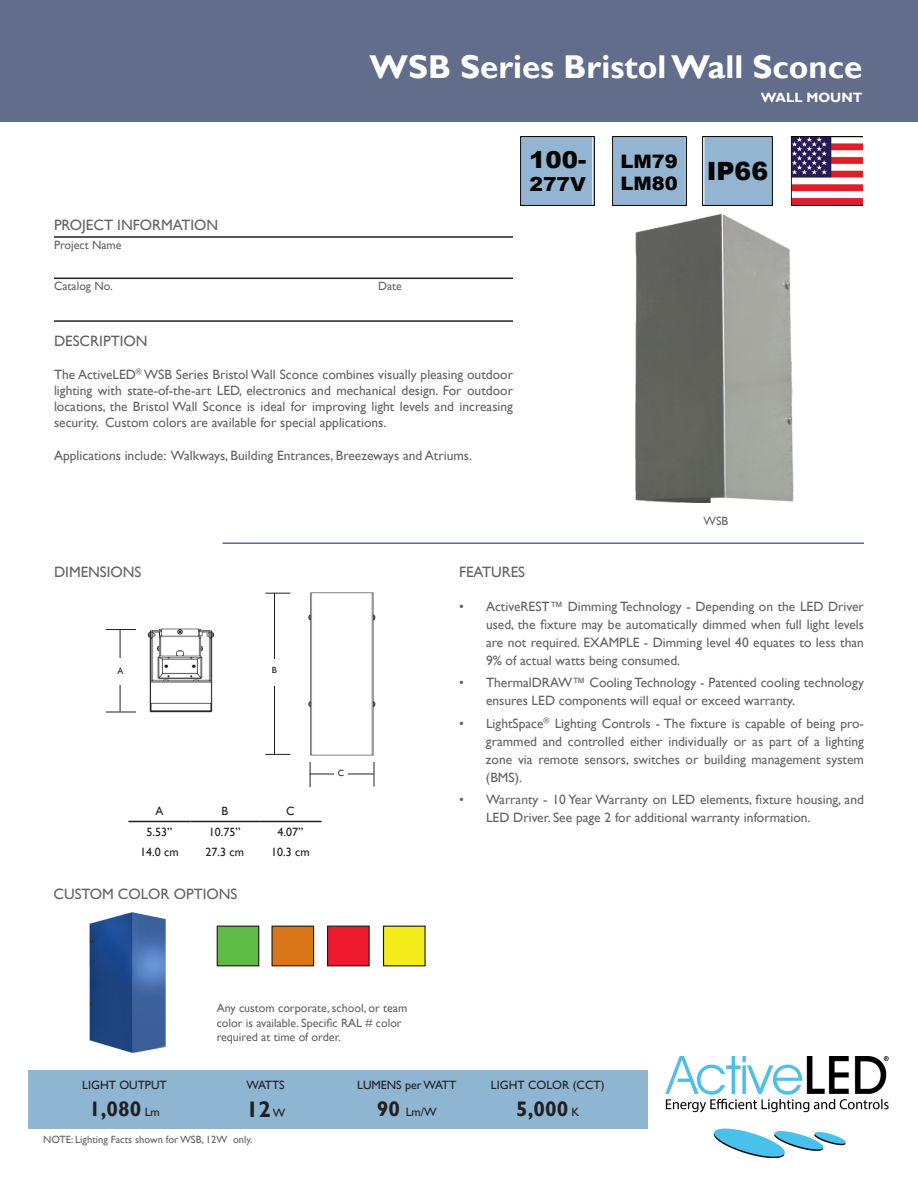
<style>
.page{position:relative;width:918px;height:1188px;background:#fff}
.page>*{position:absolute;margin:0;border:0;box-sizing:border-box;transform-origin:0 0}
.t1{font:700 33px "Gill Sans";color:#fff}
.t2{font:900 25.2px "Arial";color:#040503;scale:1.05 1}
.t3{font:900 25.2px "Arial";color:#040503}
.t4{font:900 23.25px "Arial";color:#040503;scale:1.05 1}
.t5{font:900 23.25px "Arial";color:#040503}
.t6{font:700 22.5px "Gill Sans";color:#231f20}
.t7{font:700 21px "Gill Sans";color:#231f20}
.t8{font:900 19.35px "Arial";color:#040503;scale:1.05 1}
.t9{font:900 19.35px "Arial";color:#040503}
.t10{font:900 18.6px/22.2px "Arial";color:#040503}
.t11{font:900 18.6px/22.4px "Arial";color:#040503;scale:1.05 1}
.t12{font:15px "Gill Sans";color:#636366}
.t13{font:13.5px/18px "Gill Sans";color:#636366;text-align:justify}
.t14{font:700 13.5px "Gill Sans";color:#fff}
.t15{font:12px/14.4px "Gill Sans";color:#636366}
.Table_content{font:12px "Gill Sans";color:#231f20}
.content{font:12px "Gill Sans";color:#231f20}
.t16{font:10.5px "Gill Sans";color:#636366}
.Table_content-2{font:9px "Gill Sans";color:#231f20}
.s1{font-weight:400;font-size:12px}
.s2{font-weight:700;font-size:21px}
</style>
<div class="page">
<div style="left:0;top:0;width:918px;height:122px;background:#616d8a"></div>
<img style="left:703px;top:136px;width:159px;height:70px">
<hr style="left:222px;top:542px;width:642px;height:2px;background:#626c89">
<div style="left:28px;top:1070px;width:620px;height:58px;background:#8eb5d2"></div>
<hr style="left:54px;top:236px;width:459px;height:2px;background:#231f20">
<hr style="left:54px;top:278px;width:459px;height:1px;background:#231f20">
<hr style="left:54px;top:320px;width:459px;height:2px;background:#231f20">
<hr style="left:128px;top:821px;width:62px;height:1px;background:#231f20">
<hr style="left:190px;top:821px;width:69px;height:1px;background:#231f20">
<hr style="left:259px;top:821px;width:63px;height:1px;background:#231f20">
<img style="left:665px;top:1056px;width:224px;height:102px">
<svg style="left:265px;top:593px;width:25px;height:1px"></svg>
<hr style="left:274px;top:593px;width:1px;height:162px;background:#231f20">
<svg style="left:265px;top:754px;width:25px;height:1px"></svg>
<div style="left:269px;top:659px;width:13px;height:26px;background:#fff"></div>
<img style="left:594px;top:137px;width:93px;height:68px">
<img style="left:612px;top:136px;width:74px;height:70px">
<img style="left:521px;top:136px;width:73px;height:70px">
<hr style="left:120px;top:630px;width:1px;height:82px;background:#231f20">
<hr style="left:106px;top:629px;width:31px;height:1px;background:#231f20">
<hr style="left:106px;top:712px;width:31px;height:1px;background:#231f20">
<svg style="left:310px;top:762px;width:1px;height:25px"></svg>
<hr style="left:310px;top:774px;width:64px;height:1px;background:#231f20">
<svg style="left:374px;top:762px;width:1px;height:24px"></svg>
<div style="left:334px;top:764px;width:14px;height:26px;background:#fff"></div>
<img style="left:702px;top:137px;width:87px;height:68px">
<div style="left:383px;top:926px;width:43px;height:40px;background:#f4ec1a;border:1px solid #1b1513"></div>
<div style="left:327px;top:926px;width:43px;height:40px;background:#ee1a2e;border:1px solid #1b1513"></div>
<div style="left:272px;top:926px;width:42px;height:40px;background:#d87619;border:1px solid #1b1513"></div>
<div style="left:217px;top:926px;width:42px;height:40px;background:#5dbb46;border:1px solid #1b1513"></div>
<img style="left:308px;top:592px;width:68px;height:164px">
<img style="left:136px;top:628px;width:78px;height:85px">
<div style="left:113px;top:659px;width:14px;height:26px;background:#fff"></div>
<img style="left:89px;top:912px;width:77px;height:141px">
<img style="left:635px;top:214px;width:158px;height:289px">
<p class="t1" style="left:370px;top:47px;width:494px">WSB Series Bristol Wall Sconce</p>
<p class="t14" style="left:761px;top:90px;width:103px">WALL MOUNT</p>
<p class="t12" style="left:54px;top:216px;width:166px">PROJECT INFORMATION</p>
<p class="t15" style="left:54px;top:238px;width:69px">Project Name</p>
<p class="t15" style="left:54px;top:279px;width:60px">Catalog No.</p>
<p class="t15" style="left:378px;top:279px;width:25px">Date</p>
<p class="t5" style="left:537px;top:142px;width:56px">100-</p>
<p class="t9" style="left:537px;top:170px;width:55px">277V</p>
<p class="t4" style="left:529px;top:142px;width:56px">100-</p>
<p class="t8" style="left:530px;top:170px;width:55px">277V</p>
<p class="t2" style="left:519px;top:153px;width:63px">IP66</p>
<p class="t12" style="left:54px;top:332px;width:95px">DESCRIPTION</p>
<p class="t13" style="left:54px;top:366px;width:461px;line-height:16.2px">The ActiveLED<sup>®</sup> WSB Series Bristol Wall Sconce combines visually pleasing outdoor lighting with state-of-the-art LED, electronics and mechanical design. For outdoor locations, the Bristol Wall Sconce is ideal for improving light levels and increasing security. Custom colors are available for special applications.</p>
<p class="t13" style="left:54px;top:446px;width:419px">Applications include: Walkways, Building Entrances, Breezeways and Atriums.</p>
<p class="t10" style="left:623px;top:149px;width:56px">LM79<br>LM80</p>
<p class="t11" style="left:621px;top:149px;width:14px">L<br>L</p>
<p class="t3" style="left:707px;top:153px;width:63px">IP66</p>
<p class="t2" style="left:738px;top:153px;width:35px">66</p>
<p class="t15" style="left:704px;top:514px;width:26px">WSB</p>
<p class="t12" style="left:54px;top:563px;width:89px">DIMENSIONS</p>
<p class="t12" style="left:459px;top:563px;width:68px">FEATURES</p>
<p class="t13" style="left:486px;top:597px;width:380px;text-indent:-27px">• ActiveREST™ Dimming Technology - Depending on the LED Driver used, the fixture may be automatically dimmed when full light levels are not required. EXAMPLE - Dimming level 40 equates to less than 9% of actual watts being consumed.</p>
<p class="t13" style="left:486px;top:674px;width:380px;text-indent:-27px">• ThermalDRAW™ Cooling Technology - Patented cooling technology ensures LED components will equal or exceed warranty.</p>
<p class="t13" style="left:486px;top:714px;width:380px;text-indent:-27px">• LightSpace<sup>®</sup> Lighting Controls - The fixture is capable of being pro&shy;grammed and controlled either individually or as part of a lighting zone via remote sensors, switches or building management system (BMS).</p>
<p class="t13" style="left:486px;top:791px;width:380px;text-indent:-27px">• Warranty - 10 Year Warranty on LED elements, fixture housing, and<br>LED Driver. See page 2 for additional warranty information.</p>
<p class="Table_content-2" style="left:272px;top:665px;width:7px">B</p>
<p class="Table_content-2" style="left:118px;top:666px;width:8px">A</p>
<p class="Table_content-2" style="left:338px;top:768px;width:8px">C</p>
<p class="Table_content" style="left:155px;top:804px;width:10px">A</p>
<p class="content" style="left:221px;top:804px;width:8px">B</p>
<p class="content" style="left:286px;top:804px;width:10px">C</p>
<p class="Table_content" style="left:147px;top:825px;width:27px">5.53”</p>
<p class="Table_content" style="left:209px;top:825px;width:33px">10.75”</p>
<p class="Table_content" style="left:277px;top:825px;width:27px">4.07”</p>
<p class="Table_content" style="left:140px;top:845px;width:40px">14.0 cm</p>
<p class="Table_content" style="left:206px;top:845px;width:40px">27.3 cm</p>
<p class="Table_content" style="left:271px;top:845px;width:40px">10.3 cm</p>
<p class="t12" style="left:53px;top:886px;width:186px">CUSTOM COLOR OPTIONS</p>
<p class="t15" style="left:217px;top:1001px;width:192px">Any custom corporate, school, or team color is available. Specific RAL # color required at time of order.</p>
<p class="Table_content" style="left:82px;top:1078px;width:86px">LIGHT OUTPUT</p>
<p class="Table_content" style="left:246px;top:1078px;width:40px">WATTS</p>
<p class="Table_content" style="left:357px;top:1078px;width:101px">LUMENS per WATT</p>
<p class="Table_content" style="left:491px;top:1078px;width:115px">LIGHT COLOR (CCT)</p>
<p class="t7" style="left:89px;top:1096px;width:72px">1,080 <span class="s1">Lm</span></p>
<p class="t6" style="left:246px;top:1096px;width:41px">12 <span class="s1">W</span></p>
<p class="Table_content" style="left:377px;top:1105px;width:62px"><span class="s2">90</span> Lm/W</p>
<p class="t7" style="left:516px;top:1096px;width:65px">5,000 <span class="s1">K</span></p>
<p class="t16" style="left:43px;top:1134px;width:211px">NOTE: Lighting Facts shown for WSB, 12W only.</p>
</div>
